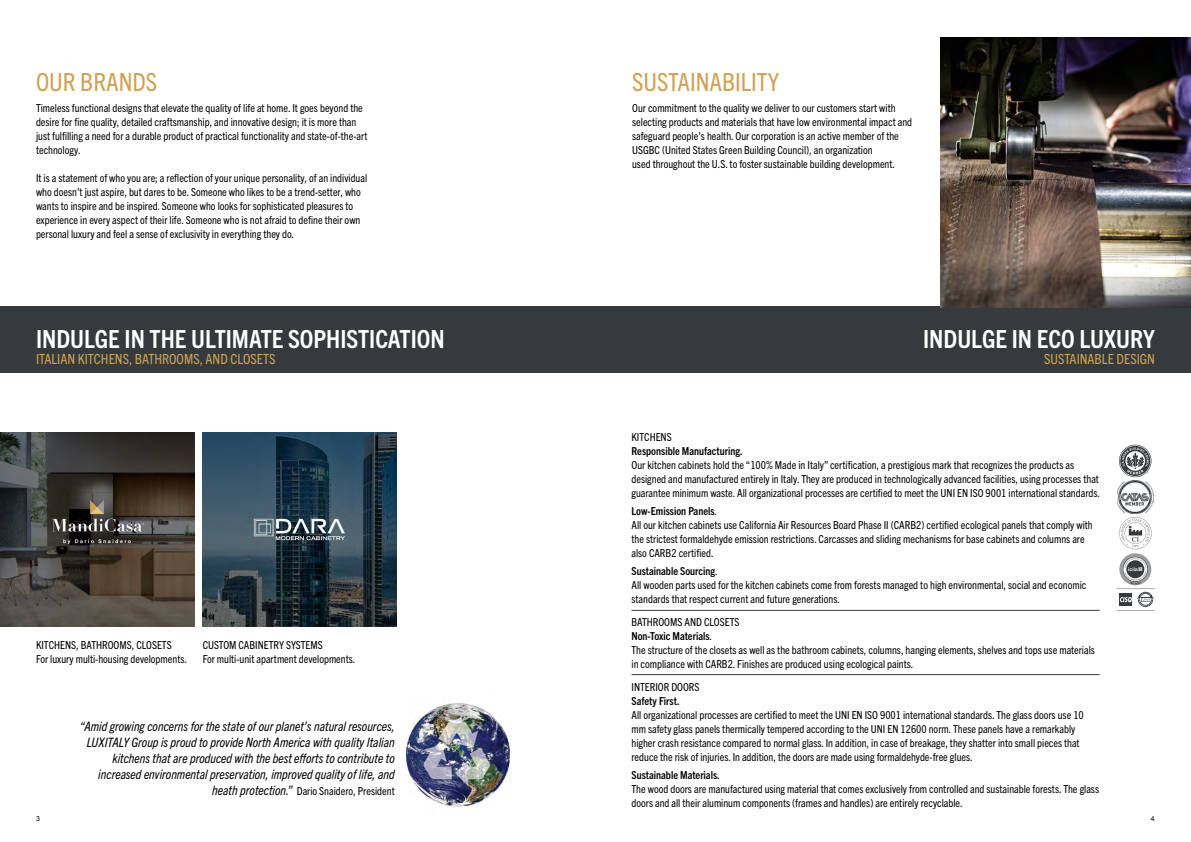
<style>
.page{position:relative;width:1191px;height:842px;background:#fff}
.page>*{position:absolute;margin:0;border:0;box-sizing:border-box;transform-origin:0 0}
.t1{font:700 condensed 25px "Trade Gothic Next LT Pro";color:#fff}
.t2{font:condensed 25px "Trade Gothic Next LT Pro";color:#d0a153}
.t3{font:condensed 14px "Trade Gothic Next LT Pro";color:#d0a153}
.t4{font:italic condensed 13px/16px "Trade Gothic Next LT Pro";color:#000;text-align:right}
.t5{font:condensed 11px/14px "Trade Gothic Next LT Pro";color:#000}
.t6{font:700 condensed 11px "Trade Gothic Next LT Pro";color:#000}
.t7{font:7px "Arial";color:#000}
.s1{font-style:italic;font-size:13px}
.s2{font-weight:700}
</style>
<div class="page">
<div style="left:595px;top:306px;width:596px;height:67px;background:#363a3c"></div>
<img style="left:405px;top:703px;width:105px;height:105px">
<img style="left:203px;top:432px;width:194px;height:194px">
<img style="left:0;top:432px;width:194px;height:194px">
<img style="left:941px;top:38px;width:250px;height:270px">
<div style="left:0;top:306px;width:595px;height:67px;background:#363a3c"></div>
<svg style="left:1119px;top:445px;width:32px;height:32px"></svg>
<img style="left:1117px;top:481px;width:36px;height:32px">
<svg style="left:1116px;top:517px;width:38px;height:94px"></svg>
<hr style="left:631px;top:610px;width:468px;height:1px;background:#363a3c">
<hr style="left:631px;top:674px;width:468px;height:1px;background:#363a3c">
<h1 class="t2" style="left:36px;top:65px;width:123px">OUR BRANDS</h1>
<p class="t5" style="left:36px;top:101px;width:333px">Timeless functional designs that elevate the quality of life at home. It goes beyond the desire for fine quality, detailed craftsmanship, and innovative design; it is more than just fulfilling a need for a durable product of practical functionality and state-of-the-art technology.</p>
<p class="t5" style="left:36px;top:171px;width:333px">It is a statement of who you are; a reflection of your unique personality, of an individual who doesn’t just aspire, but dares to be. Someone who likes to be a trend-setter, who wants to inspire and be inspired. Someone who looks for sophisticated pleasures to experience in every aspect of their life. Someone who is not afraid to define their own personal luxury and feel a sense of exclusivity in everything they do.</p>
<h1 class="t1" style="left:36px;top:321px;width:410px">INDULGE IN THE ULTIMATE SOPHISTICATION</h1>
<p class="t3" style="left:36px;top:349px;width:241px">ITALIAN KITCHENS, BATHROOMS, AND CLOSETS</p>
<p class="t5" style="left:36px;top:638px;width:152px">KITCHENS, BATHROOMS, CLOSETS<br>For luxury multi-housing developments.</p>
<p class="t5" style="left:203px;top:638px;width:154px">CUSTOM CABINETRY SYSTEMS<br>For multi-unit apartment developments.</p>
<p class="t4" style="left:80px;top:717px;width:316px">“Amid growing concerns for the state of our planet’s natural resources, LUXITALY Group is proud to provide North America with quality Italian kitchens that are produced with the best efforts to contribute to increased environmental preservation, improved quality of life, and</p>
<p class="t5" style="left:212px;top:783px;width:184px"><span class="s1">heath protection.”</span> Dario Snaidero, President</p>
<h1 class="t2" style="left:632px;top:65px;width:149px">SUSTAINABILITY</h1>
<p class="t5" style="left:632px;top:101px;width:281px">Our commitment to the quality we deliver to our customers start with selecting products and materials that have low environmental impact and safeguard people’s health. Our corporation is an active member of the USGBC (United States Green Building Council), an organization<br>used throughout the U.S. to foster sustainable building development.</p>
<h1 class="t1" style="left:923px;top:321px;width:233px">INDULGE IN ECO LUXURY</h1>
<p class="t3" style="left:1044px;top:349px;width:112px">SUSTAINABLE DESIGN</p>
<p class="t5" style="left:631px;top:429px;width:42px">KITCHENS</p>
<p class="t6" style="left:631px;top:443px;width:113px">Responsible Manufacturing.</p>
<p class="t5" style="left:631px;top:457px;width:470px">Our kitchen cabinets hold the “100% Made in Italy” certification, a prestigious mark that recognizes the products as designed and manufactured entirely in Italy. They are produced in technologically advanced facilities, using processes that guarantee minimum waste. All organizational processes are certified to meet the UNI EN ISO 9001 international standards.</p>
<p class="t5" style="left:631px;top:503px;width:463px"><span class="s2">Low-Emission Panels</span>.<br>All our kitchen cabinets use California Air Resources Board Phase II (CARB2) certified ecological panels that comply with the strictest formaldehyde emission restrictions. Carcasses and sliding mechanisms for base cabinets and columns are also CARB2 certified.</p>
<p class="t5" style="left:631px;top:563px;width:456px"><span class="s2">Sustainable Sourcing</span>.<br>All wooden parts used for the kitchen cabinets come from forests managed to high environmental, social and economic standards that respect current and future generations.</p>
<p class="t5" style="left:631px;top:614px;width:465px">BATHROOMS AND CLOSETS<br><span class="s2">Non-Toxic Materials</span>.<br>The structure of the closets as well as the bathroom cabinets, columns, hanging elements, shelves and tops use materials in compliance with CARB2. Finishes are produced using ecological paints.</p>
<p class="t5" style="left:631px;top:679px;width:69px">INTERIOR DOORS</p>
<p class="t6" style="left:631px;top:693px;width:50px">Safety First.</p>
<p class="t5" style="left:631px;top:707px;width:454px">All organizational processes are certified to meet the UNI EN ISO 9001 international standards. The glass doors use 10 mm safety glass panels thermically tempered according to the UNI EN 12600 norm. These panels have a remarkably higher crash resistance compared to normal glass. In addition, in case of breakage, they shatter into small pieces that reduce the risk of injuries. In addition, the doors are made using formaldehyde-free glues.</p>
<p class="t6" style="left:631px;top:767px;width:90px">Sustainable Materials.</p>
<p class="t5" style="left:631px;top:781px;width:469px">The wood doors are manufactured using material that comes exclusively from controlled and sustainable forests. The glass doors and all their aluminum components (frames and handles) are entirely recyclable.</p>
<p class="t7" style="left:36px;top:814px;width:5px">3</p>
<p class="t7" style="left:1151px;top:814px;width:5px">4</p>
</div>
